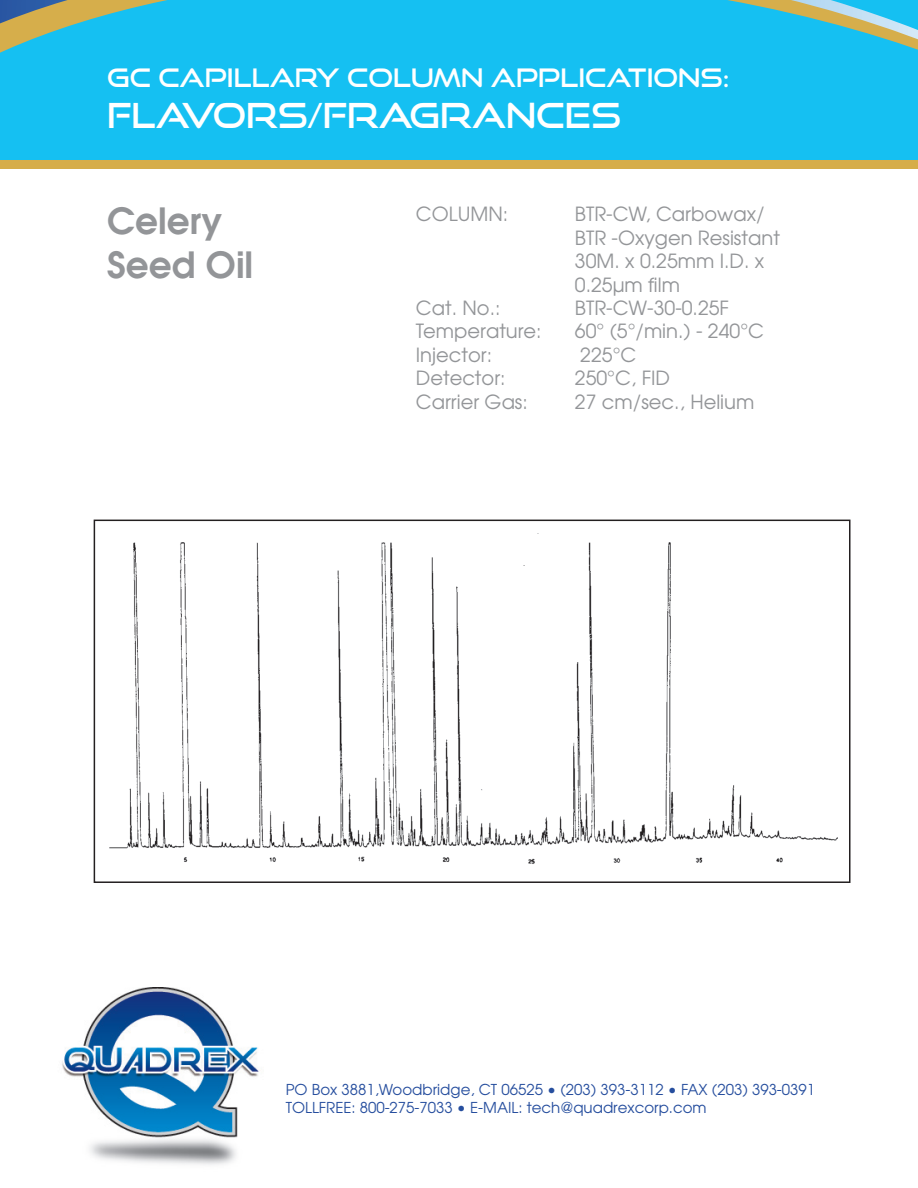
<style>
.page{position:relative;width:918px;height:1188px;background:#fff}
.page>*{position:absolute;margin:0;border:0;box-sizing:border-box;transform-origin:0 0}
.t1{font:600 36px/43.2px "Avant Garde";color:#939598}
.t2{font:34.5px "Good Times Rg";color:#fff}
.t3{font:25.5px "Good Times Rg";color:#fff}
.t4{font:19.5px/23.4px "Avant Garde";color:#939598}
.t5{font:15px/18px "Avant Garde";color:#264e9e}
</style>
<div class="page">
<div style="left:0;top:0;width:918px;height:161px;background:#15c0f2"></div>
<img style="left:109px;top:533px;width:729px;height:331px">
<div style="left:94px;top:520px;width:756px;height:363px;border:2px solid #231f20"></div>
<img style="left:62px;top:987px;width:198px;height:178px">
<svg style="left:0;top:0;width:918px;height:53px"></svg>
<div style="left:0;top:161px;width:918px;height:8px;background:#d6ad4a"></div>
<h3 class="t3" style="left:107px;top:62px;width:624px">GC CAPILLARY COLUMN APPLICATIONS:</h3>
<h2 class="t2" style="left:107px;top:94px;width:516px">FLAVORS/FRAGRANCES</h2>
<h1 class="t1" style="left:107px;top:199px;width:148px">Celery<br>Seed Oil</h1>
<p class="t4" style="left:416px;top:202px;width:94px">COLUMN:</p>
<p class="t4" style="left:575px;top:202px;width:207px">BTR-CW, Carbowax/<br>BTR -Oxygen Resistant<br>30M. x 0.25mm I.D. x<br>0.25μm film</p>
<p class="t4" style="left:416px;top:296px;width:86px">Cat. No.:</p>
<p class="t4" style="left:575px;top:296px;width:156px">BTR-CW-30-0.25F</p>
<p class="t4" style="left:416px;top:319px;width:127px">Temperature:</p>
<p class="t4" style="left:575px;top:319px;width:191px">60° (5°/min.) - 240°C</p>
<p class="t4" style="left:416px;top:343px;width:78px">Injector:</p>
<p class="t4" style="left:580px;top:343px;width:58px">225°C</p>
<p class="t4" style="left:416px;top:366px;width:91px">Detector:</p>
<p class="t4" style="left:575px;top:366px;width:97px">250°C, FID</p>
<p class="t4" style="left:416px;top:389px;width:114px">Carrier Gas:</p>
<p class="t4" style="left:575px;top:389px;width:181px">27 cm/sec., Helium</p>
<p class="t5" style="left:286px;top:1080px;width:531px">PO Box 3881,Woodbridge, CT 06525 • (203) 393-3112 • FAX (203) 393-0391<br>TOLLFREE: 800-275-7033 • E-MAIL: tech@quadrexcorp.com</p>
</div>
